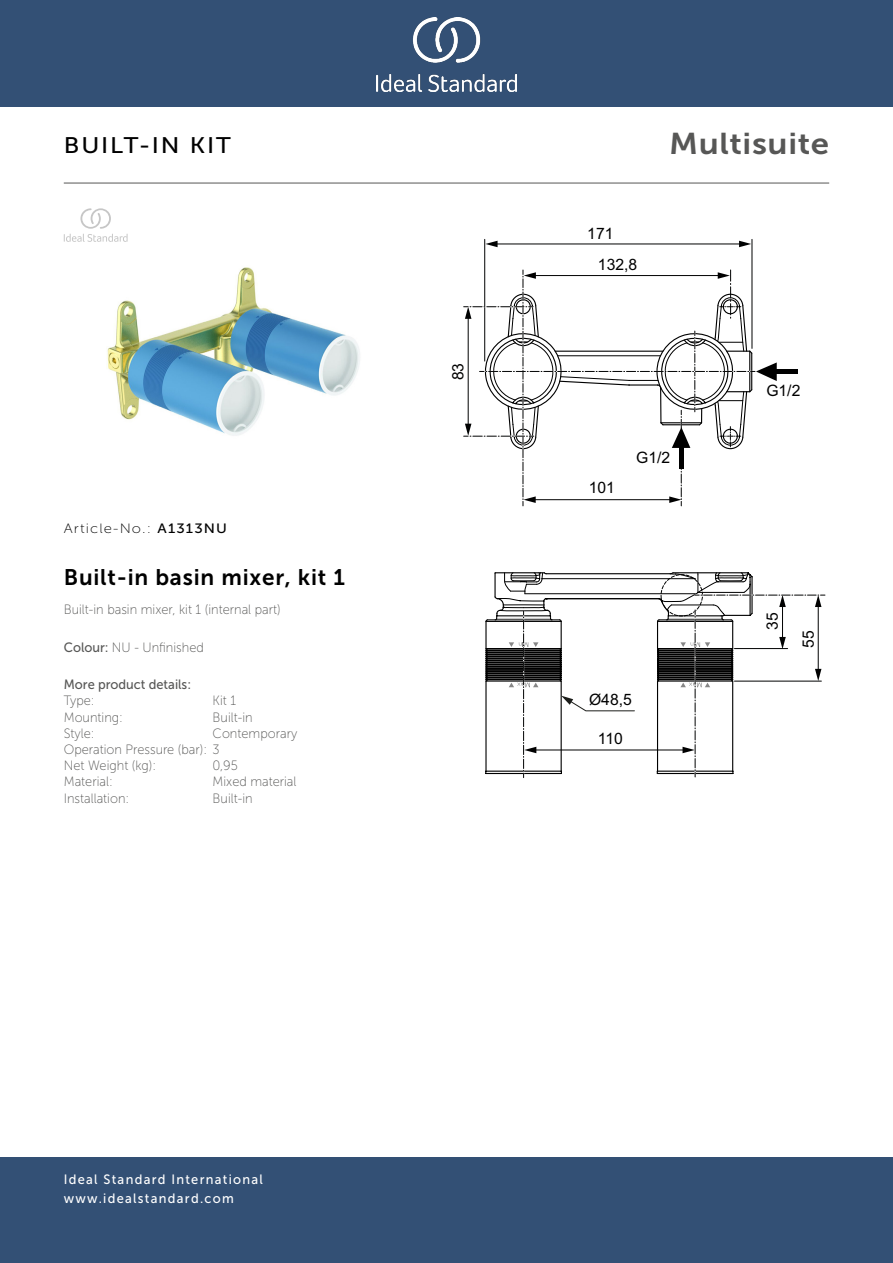
<style>
.page{position:relative;width:893px;height:1263px;background:#fff}
.page>*{position:absolute;margin:0;border:0;box-sizing:border-box;transform-origin:0 0}
._001_Produkttyp{font:30px "Museo Sans 700";letter-spacing:.02em;color:#575756;scale:1.1 1}
.t1{font:22.5px "Museo Sans 700";letter-spacing:.035em;color:#000}
.t2{font:22.5px "Museo Sans 500";letter-spacing:.075em;color:#000;scale:1.1 1}
.t3{font:15.75px "Arial";color:#000}
.t4{font:13.5px/19.5px "Museo Sans 500";letter-spacing:.1em;color:#fff;scale:.95 1}
.Marketing_Descriptio{font:13.5px "Museo Sans 100";color:#575756;scale:.95 1}
.Operation_Pressure{font:13.5px "Museo Sans 100";color:#575756;scale:.95 1}
.Material{font:13.5px "Museo Sans 100";color:#575756;scale:.95 1}
.Installation{font:13.5px "Museo Sans 100";color:#575756;scale:.95 1}
.Colour{font:13.5px "Museo Sans 100";color:#575756;scale:.95 1}
.t5{font:13.5px "Museo Sans 100";letter-spacing:.075em;color:#000;scale:1.1 1}
.t6{font:13.5px "Museo Sans 500";color:#575756;scale:.95 1}
.Style{font:13.5px "Museo Sans 100";color:#575756;scale:.95 1}
.Net_Weight__kg{font:13.5px "Museo Sans 100";color:#575756;scale:.95 1}
.Mounting{font:13.5px "Museo Sans 100";color:#575756;scale:.95 1}
.Type{font:13.5px "Museo Sans 100";color:#575756;scale:.95 1}
.s1{font-family:"Museo Sans 500"}
</style>
<div class="page">
<div style="left:0;top:1157px;width:893px;height:106px;background:#335075"></div>
<div style="left:0;top:0;width:893px;height:107px;background:#335075"></div>
<img style="left:376px;top:18px;width:141px;height:73px">
<hr style="left:64px;top:183px;width:765px;height:1px;background:#575756">
<img style="left:107px;top:267px;width:253px;height:169px">
<hr style="left:495px;top:244px;width:246px;height:1px;background:#010202">
<svg style="left:485px;top:241px;width:13px;height:6px"></svg>
<svg style="left:739px;top:241px;width:12px;height:6px"></svg>
<hr style="left:484px;top:239px;width:1px;height:122px;background:#010202">
<hr style="left:752px;top:239px;width:1px;height:109px;background:#010202">
<svg style="left:464px;top:270px;width:361px;height:508px"></svg>
<svg style="left:64px;top:208px;width:64px;height:34px"></svg>
<p class="t2" style="left:64px;top:133px;width:153px">BUILT-IN KIT</p>
<p class="t5" style="left:64px;top:521px;width:150px">Article-No.: <span class="s1">A1313NU</span></p>
<p class="t1" style="left:64px;top:565px;width:283px">Built-in basin mixer, kit 1</p>
<p class="Marketing_Descriptio" style="left:64px;top:602px;width:230px">Built-in basin mixer, kit 1 (internal part)</p>
<p class="Colour" style="left:64px;top:640px;width:149px"><span class="s1">Colour:</span> NU - Unfinished</p>
<p class="t6" style="left:64px;top:677px;width:136px">More product details:</p>
<p class="Type" style="left:64px;top:693px;width:34px">Type:</p>
<p class="Type" style="left:213px;top:693px;width:26px">Kit 1</p>
<p class="Mounting" style="left:64px;top:710px;width:64px">Mounting:</p>
<p class="Mounting" style="left:213px;top:710px;width:44px">Built-in</p>
<p class="Style" style="left:64px;top:726px;width:34px">Style:</p>
<p class="Style" style="left:213px;top:726px;width:91px">Contemporary</p>
<p class="Operation_Pressure" style="left:64px;top:742px;width:166px">Operation Pressure (bar): 3</p>
<p class="Net_Weight__kg" style="left:64px;top:758px;width:99px">Net Weight (kg):</p>
<p class="Net_Weight__kg" style="left:213px;top:758px;width:28px">0,95</p>
<p class="Material" style="left:64px;top:774px;width:53px">Material:</p>
<p class="Material" style="left:213px;top:774px;width:90px">Mixed material</p>
<p class="Installation" style="left:64px;top:791px;width:70px">Installation:</p>
<p class="Installation" style="left:213px;top:791px;width:44px">Built-in</p>
<p class="t3" style="left:448px;top:380px;width:19px;rotate:-90deg">83</p>
<p class="t3" style="left:587px;top:223px;width:28px">171</p>
<p class="t3" style="left:598px;top:254px;width:41px">132,8</p>
<p class="_001_Produkttyp" style="left:669px;top:127px;width:147px">Multisuite</p>
<p class="t3" style="left:766px;top:380px;width:36px">G1/2</p>
<p class="t3" style="left:589px;top:478px;width:28px">101</p>
<p class="t3" style="left:636px;top:447px;width:36px">G1/2</p>
<p class="t3" style="left:589px;top:689px;width:44px">Ø48,5</p>
<p class="t3" style="left:598px;top:728px;width:27px">110</p>
<p class="t3" style="left:762px;top:630px;width:19px;rotate:-90deg">35</p>
<p class="t3" style="left:798px;top:647px;width:19px;rotate:-90deg">55</p>
<p class="t4" style="left:64px;top:1169px;width:211px">Ideal Standard International www.idealstandard.com</p>
</div>
